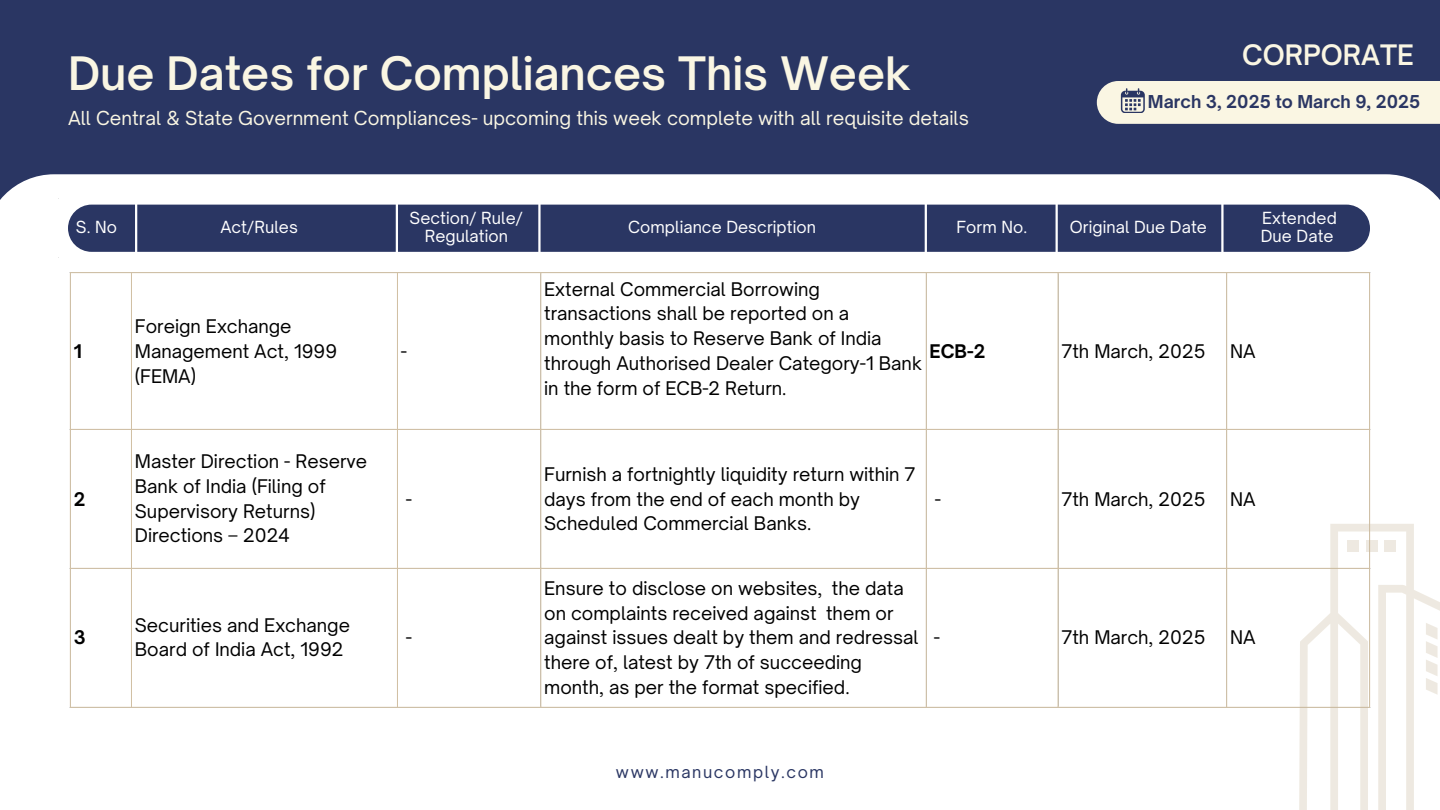
<style>
.page{position:relative;width:1440px;height:810px;background:#2a3663}
.page>*{position:absolute;margin:0;border:0;box-sizing:border-box;transform-origin:0 0}
.t1{font:600 44.1px "Open Sauce One";color:#faf6e3}
.t2{font:600 27px "Open Sauce One";color:#faf6e3}
.t3{font:18.4px "Open Sauce One";color:#faf6e3}
.t4{font:18px/24.8px "Open Sauce One";color:#000}
.t5{font:700 18px "Open Sauce One";color:#000}
.t6{font:700 17px "Open Sauce One";color:#2a3663}
.t7{font:16px/17.2px "Open Sauce One";letter-spacing:.005em;color:#fff;text-align:center}
.t8{font:16px "Open Sauce One";letter-spacing:.1em;color:#2a3663}
</style>
<div class="page">
<div style="left:0;top:174px;width:1440px;height:636px;background:#fff"></div>
<svg style="left:1248px;top:524px;width:192px;height:286px;background:#fbfaf9"></svg>
<div style="left:1384px;top:540px;width:12px;height:12px;background:#eee9e1"></div>
<div style="left:1366px;top:540px;width:12px;height:12px;background:#eee9e1"></div>
<div style="left:1348px;top:540px;width:11px;height:12px;background:#eee9e1"></div>
<svg style="left:1426px;top:623px;width:12px;height:72px"></svg>
<div style="left:1097px;top:81px;width:343px;height:43px;background:#faf6e3"></div>
<hr style="left:70px;top:273px;width:1px;height:434px;background:#d2c1a4">
<hr style="left:131px;top:273px;width:1px;height:434px;background:#d2c1a4">
<hr style="left:397px;top:273px;width:1px;height:434px;background:#d2c1a4">
<hr style="left:540px;top:273px;width:1px;height:434px;background:#d2c1a4">
<hr style="left:926px;top:273px;width:1px;height:434px;background:#d2c1a4">
<hr style="left:1058px;top:273px;width:1px;height:434px;background:#d2c1a4">
<hr style="left:1226px;top:273px;width:1px;height:434px;background:#d2c1a4">
<hr style="left:1369px;top:273px;width:1px;height:434px;background:#d2c1a4">
<hr style="left:70px;top:272px;width:1300px;height:1px;background:#d2c1a4">
<hr style="left:70px;top:429px;width:1300px;height:1px;background:#d2c1a4">
<hr style="left:70px;top:568px;width:1300px;height:1px;background:#d2c1a4">
<hr style="left:70px;top:707px;width:1300px;height:1px;background:#d2c1a4">
<div style="left:68px;top:205px;width:1302px;height:47px;background:#2a3663;border-radius:24px"></div>
<hr style="left:59px;top:200px;width:2px;height:57px;background:#fff">
<hr style="left:135px;top:200px;width:2px;height:57px;background:#fff">
<hr style="left:396px;top:200px;width:2px;height:57px;background:#fff">
<hr style="left:538px;top:200px;width:3px;height:57px;background:#fff">
<hr style="left:925px;top:200px;width:2px;height:57px;background:#fff">
<hr style="left:1056px;top:200px;width:2px;height:57px;background:#fff">
<hr style="left:1221px;top:200px;width:3px;height:57px;background:#fff">
<hr style="left:1372px;top:200px;width:2px;height:57px;background:#fff">
<hr style="left:59px;top:197px;width:1315px;height:3px;background:#fff">
<hr style="left:59px;top:257px;width:1315px;height:2px;background:#fff">
<p class="t1" style="left:68px;top:46px;width:844px">Due Dates for Compliances This Week</p>
<p class="t3" style="left:68px;top:106px;width:902px">All Central &amp; State Government Compliances- upcoming this week complete with all requisite details</p>
<p class="t2" style="left:1242px;top:38px;width:173px">CORPORATE</p>
<p class="t6" style="left:1148px;top:91px;width:274px">March 3, 2025 to March 9, 2025</p>
<p class="t7" style="left:76px;top:218px;width:43px">S. No</p>
<p class="t7" style="left:220px;top:218px;width:79px">Act/Rules</p>
<p class="t7" style="left:409px;top:210px;width:115px">Section/ Rule/<br>Regulation</p>
<p class="t7" style="left:628px;top:218px;width:189px">Compliance Description</p>
<p class="t7" style="left:956px;top:218px;width:72px">Form No.</p>
<p class="t7" style="left:1070px;top:218px;width:139px">Original Due Date</p>
<p class="t7" style="left:1261px;top:210px;width:77px;text-align:left">Extended<br>Due Date</p>
<h1 class="t5" style="left:74px;top:340px;width:10px">1</h1>
<h4 class="t4" style="left:135px;top:314px;width:204px">Foreign Exchange<br>Management Act, 1999 (FEMA)</h4>
<h2 class="t4" style="left:401px;top:338px;width:8px">-</h2>
<p class="t4" style="left:544px;top:276px;width:379px">External Commercial Borrowing transactions shall be reported on a monthly basis to Reserve Bank of India through Authorised Dealer Category-1 Bank in the form of ECB-2 Return.</p>
<h3 class="t5" style="left:930px;top:340px;width:57px">ECB-2</h3>
<p class="t4" style="left:1061px;top:338px;width:145px">7th March, 2025</p>
<p class="t4" style="left:1230px;top:338px;width:27px">NA</p>
<p class="t5" style="left:74px;top:488px;width:13px">2</p>
<p class="t4" style="left:135px;top:449px;width:234px">Master Direction - Reserve<br>Bank of India (Filing of<br>Supervisory Returns)<br>Directions – 2024</p>
<p class="t4" style="left:406px;top:486px;width:8px">-</p>
<p class="t4" style="left:544px;top:461px;width:373px">Furnish a fortnightly liquidity return within 7 days from the end of each month by<br>Scheduled Commercial Banks.</p>
<p class="t4" style="left:935px;top:486px;width:8px">-</p>
<p class="t4" style="left:1061px;top:486px;width:145px">7th March, 2025</p>
<p class="t4" style="left:1230px;top:486px;width:27px">NA</p>
<p class="t5" style="left:74px;top:626px;width:13px">3</p>
<p class="t4" style="left:135px;top:612px;width:217px">Securities and Exchange<br>Board of India Act, 1992</p>
<p class="t4" style="left:406px;top:625px;width:8px">-</p>
<p class="t4" style="left:544px;top:576px;width:376px">Ensure to disclose on websites, the data on complaints received against them or against issues dealt by them and redressal there of, latest by 7th of succeeding month, as per the format specified.</p>
<p class="t4" style="left:934px;top:625px;width:8px">-</p>
<p class="t4" style="left:1061px;top:625px;width:145px">7th March, 2025</p>
<p class="t4" style="left:1230px;top:625px;width:27px">NA</p>
<p class="t8" style="left:616px;top:762px;width:210px">www.manucomply.com</p>
</div>
